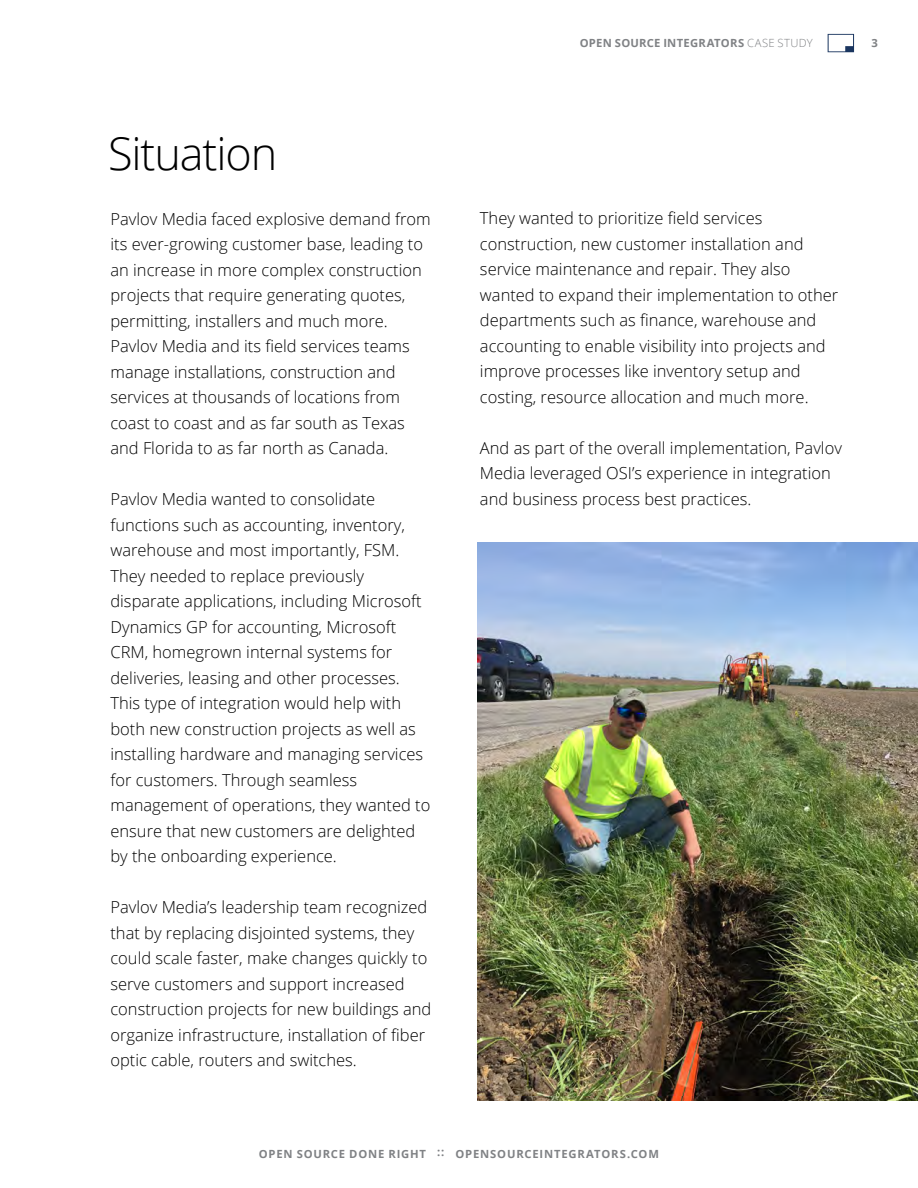
<style>
.page{position:relative;width:918px;height:1188px;background:#fff}
.page>*{position:absolute;margin:0;border:0;box-sizing:border-box;transform-origin:0 0}
.t1{font:300 45px "Open Sans";letter-spacing:-.025em;color:#000}
.t2{font:300 16.5px/25.5px "Open Sans";color:#000}
.t3{font:700 11.25px "Open Sans";letter-spacing:.07em;color:#808285}
.t4{font:700 11.25px "Open Sans";letter-spacing:.02em;color:#808285}
.s1{font-weight:300}
</style>
<div class="page">
<svg style="left:828px;top:34px;width:26px;height:18px"></svg>
<img style="left:477px;top:543px;width:441px;height:557px">
<h1 class="t1" style="left:108px;top:123px;width:171px">Situation</h1>
<p class="t2" style="left:110px;top:206px;width:322px">Pavlov Media faced explosive demand from its ever-growing customer base, leading to an increase in more complex construction projects that require generating quotes, permitting, installers and much more.<br>Pavlov Media and its field services teams manage installations, construction and services at thousands of locations from coast to coast and as far south as Texas and Florida to as far north as Canada.</p>
<p class="t2" style="left:110px;top:486px;width:321px">Pavlov Media wanted to consolidate functions such as accounting, inventory, warehouse and most importantly, FSM.<br>They needed to replace previously disparate applications, including Microsoft Dynamics GP for accounting, Microsoft CRM, homegrown internal systems for deliveries, leasing and other processes.<br>This type of integration would help with both new construction projects as well as installing hardware and managing services for customers. Through seamless management of operations, they wanted to ensure that new customers are delighted by the onboarding experience.</p>
<p class="t2" style="left:110px;top:894px;width:322px">Pavlov Media’s leadership team recognized that by replacing disjointed systems, they could scale faster, make changes quickly to serve customers and support increased construction projects for new buildings and organize infrastructure, installation of fiber optic cable, routers and switches.</p>
<p class="t4" style="left:580px;top:35px;width:234px">OPEN SOURCE INTEGRATORS <span class="s1">CASE STUDY</span></p>
<p class="t3" style="left:872px;top:35px;width:8px">3</p>
<p class="t2" style="left:480px;top:205px;width:360px">They wanted to prioritize field services construction, new customer installation and service maintenance and repair. They also wanted to expand their implementation to other departments such as finance, warehouse and accounting to enable visibility into projects and improve processes like inventory setup and costing, resource allocation and much more.</p>
<p class="t2" style="left:480px;top:434px;width:363px">And as part of the overall implementation, Pavlov<br>Media leveraged OSI’s experience in integration and business process best practices.</p>
<p class="t3" style="left:259px;top:1146px;width:402px">OPEN SOURCE DONE RIGHT :: OPENSOURCEINTEGRATORS.COM</p>
</div>
